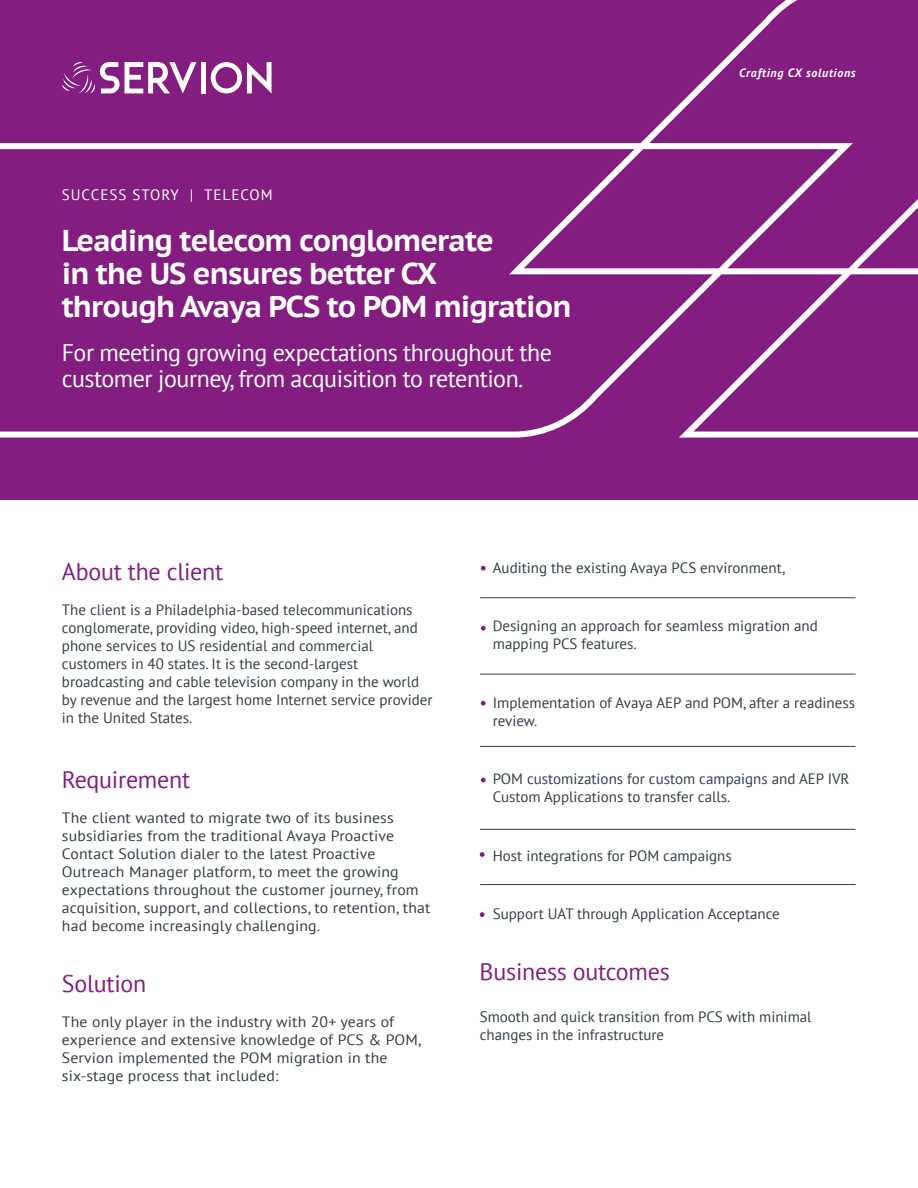
<style>
.page{position:relative;width:918px;height:1188px;background:#fff}
.page>*{position:absolute;margin:0;border:0;box-sizing:border-box;transform-origin:0 0}
.t1{font:700 30px/33px "PT Sans Caption";letter-spacing:-.03em;color:#fff}
.t2{font:24px/25.5px "PT Sans";letter-spacing:-.02em;color:#fff}
.t3{font:24px "PT Sans";letter-spacing:-.01em;color:#841d80}
.t4{font:15px/18px "PT Sans";color:#333e48}
.t5{font:15px/18px "PT Sans";color:#333e48;scale:1.05 1}
.t6{font:15px "PT Sans";letter-spacing:.07em;color:#fff}
.t7{font:italic 700 12px "PT Sans";letter-spacing:.06em;color:#fff}
</style>
<div class="page">
<div style="left:0;top:0;width:918px;height:499px;background:#841d80"></div>
<svg style="left:211px;top:62px;width:61px;height:31px"></svg>
<div style="left:201px;top:62px;width:5px;height:31px;background:#fff"></div>
<svg style="left:62px;top:62px;width:134px;height:31px"></svg>
<hr style="left:480px;top:597px;width:376px;height:1px;background:#333e48">
<hr style="left:480px;top:674px;width:376px;height:1px;background:#333e48">
<hr style="left:480px;top:829px;width:376px;height:1px;background:#333e48">
<hr style="left:480px;top:746px;width:376px;height:1px;background:#333e48">
<hr style="left:480px;top:884px;width:376px;height:1px;background:#333e48">
<svg style="left:480px;top:912px;width:5px;height:5px"></svg>
<svg style="left:480px;top:852px;width:5px;height:5px"></svg>
<svg style="left:641px;top:0;width:156px;height:143px"></svg>
<svg style="left:853px;top:199px;width:65px;height:239px"></svg>
<svg style="left:0;top:143px;width:853px;height:295px"></svg>
<svg style="left:481px;top:566px;width:5px;height:5px"></svg>
<svg style="left:481px;top:626px;width:5px;height:5px"></svg>
<svg style="left:481px;top:701px;width:5px;height:5px"></svg>
<svg style="left:481px;top:778px;width:5px;height:4px"></svg>
<p class="t6" style="left:62px;top:185px;width:213px">SUCCESS STORY | TELECOM</p>
<h1 class="t1" style="left:62px;top:223px;width:511px">Leading telecom conglomerate<br>in the US ensures better CX<br>through Avaya PCS to POM migration</h1>
<h2 class="t2" style="left:62px;top:340px;width:492px">For meeting growing expectations throughout the customer journey, from acquisition to retention.</h2>
<p class="t7" style="left:739px;top:65px;width:118px">Crafting CX solutions</p>
<h2 class="t3" style="left:62px;top:556px;width:163px">About the client</h2>
<p class="t4" style="left:62px;top:601px;width:372px">The client is a Philadelphia-based telecommunications conglomerate, providing video, high-speed internet, and phone services to US residential and commercial customers in 40 states. It is the second-largest broadcasting and cable television company in the world by revenue and the largest home Internet service provider in the United States.</p>
<h2 class="t3" style="left:62px;top:764px;width:130px">Requirement</h2>
<p class="t5" style="left:62px;top:808px;width:352px">The client wanted to migrate two of its business subsidiaries from the traditional Avaya Proactive Contact Solution dialer to the latest Proactive Outreach Manager platform, to meet the growing expectations throughout the customer journey, from acquisition, support, and collections, to retention, that had become increasingly challenging.</p>
<h2 class="t3" style="left:62px;top:968px;width:86px">Solution</h2>
<p class="t5" style="left:62px;top:1013px;width:344px">The only player in the industry with 20+ years of experience and extensive knowledge of PCS &amp; POM, Servion implemented the POM migration in the six-stage process that included:</p>
<p class="t4" style="left:493px;top:558px;width:294px">Auditing the existing Avaya PCS environment,</p>
<p class="t4" style="left:493px;top:617px;width:327px">Designing an approach for seamless migration and mapping PCS features.</p>
<p class="t4" style="left:493px;top:693px;width:364px">Implementation of Avaya AEP and POM, after a readiness review.</p>
<p class="t4" style="left:493px;top:770px;width:358px">POM customizations for custom campaigns and AEP IVR<br>Custom Applications to transfer calls.</p>
<p class="t4" style="left:493px;top:846px;width:240px">Host integrations for POM campaigns</p>
<p class="t4" style="left:493px;top:905px;width:288px">Support UAT through Application Acceptance</p>
<h2 class="t3" style="left:480px;top:956px;width:192px">Business outcomes</h2>
<p class="t4" style="left:480px;top:1007px;width:333px">Smooth and quick transition from PCS with minimal changes in the infrastructure</p>
</div>
